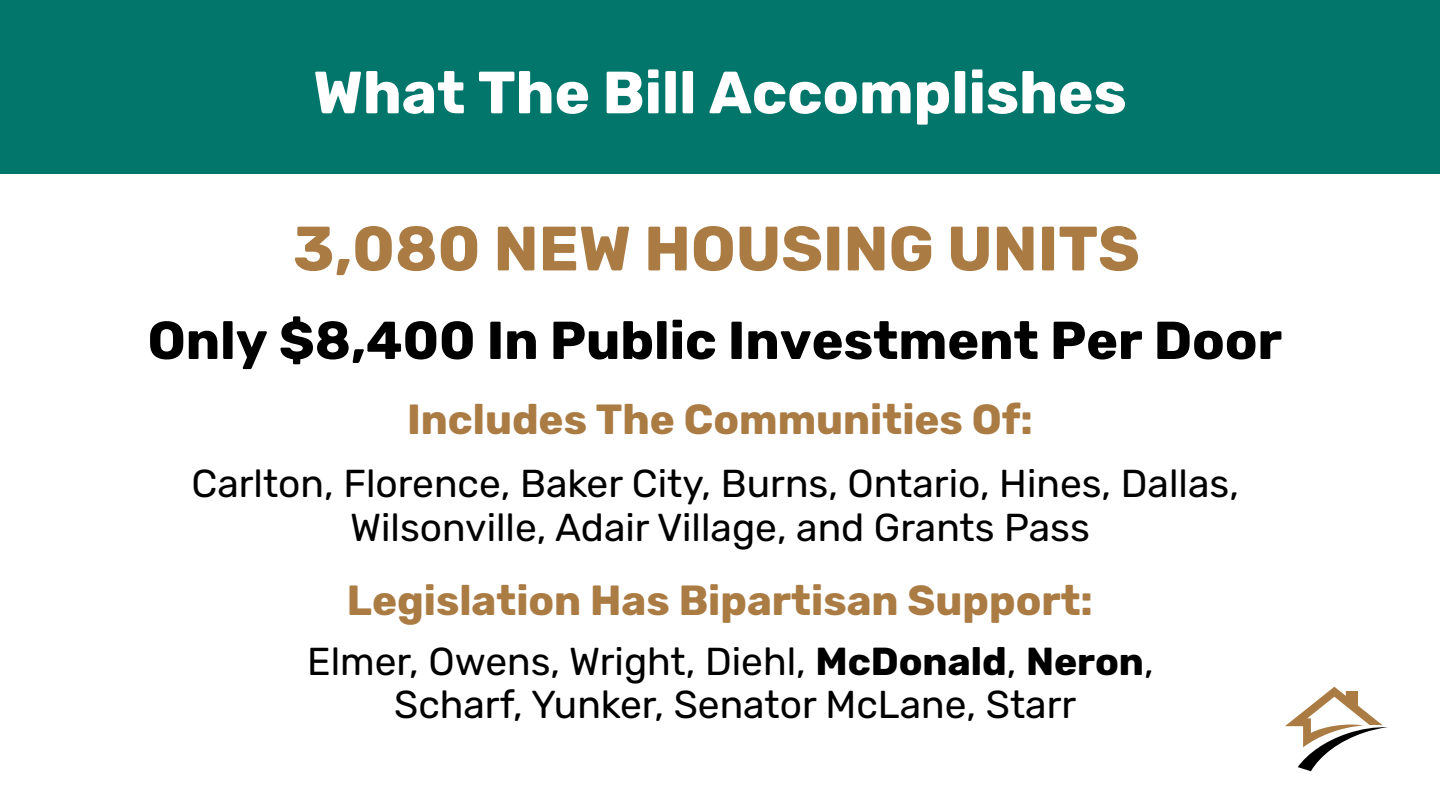
<style>
.page{position:relative;width:1440px;height:810px;background:#fff}
.page>*{position:absolute;margin:0;border:0;box-sizing:border-box;transform-origin:0 0}
.t1{font:700 62.6px "Rubik";color:#ab7b44}
.t2{font:700 59.5px "Rubik";color:#fff}
.t3{font:700 53.3px "Rubik";color:#000}
.t4{font:700 42px "Rubik";color:#ab7b44}
.t5{font:38.9px "Rubik";color:#000}
.s1{font-weight:700}
</style>
<div class="page">
<div style="left:0;top:0;width:1440px;height:174px;background:#03766b"></div>
<svg style="left:1285px;top:687px;width:103px;height:84px"></svg>
<h2 class="t2" style="left:313px;top:58px;width:815px">What The Bill Accomplishes</h2>
<h1 class="t1" style="left:293px;top:212px;width:848px">3,080 NEW HOUSING UNITS</h1>
<h3 class="t3" style="left:148px;top:309px;width:1136px">Only $8,400 In Public Investment Per Door</h3>
<h4 class="t4" style="left:407px;top:395px;width:627px">Includes The Communities Of:</h4>
<p class="t5" style="left:191px;top:461px;width:1049px">Carlton, Florence, Baker City, Burns, Ontario, Hines, Dallas,</p>
<p class="t5" style="left:350px;top:504px;width:741px">Wilsonville, Adair Village, and Grants Pass</p>
<p class="t4" style="left:347px;top:575px;width:748px">Legislation Has Bipartisan Support:</p>
<p class="t5" style="left:307px;top:639px;width:848px">Elmer, Owens, Wright, Diehl, <span class="s1">McDonald</span>, <span class="s1">Neron</span>,</p>
<h4 class="t5" style="left:394px;top:682px;width:684px">Scharf, Yunker, Senator McLane, Starr</h4>
</div>
